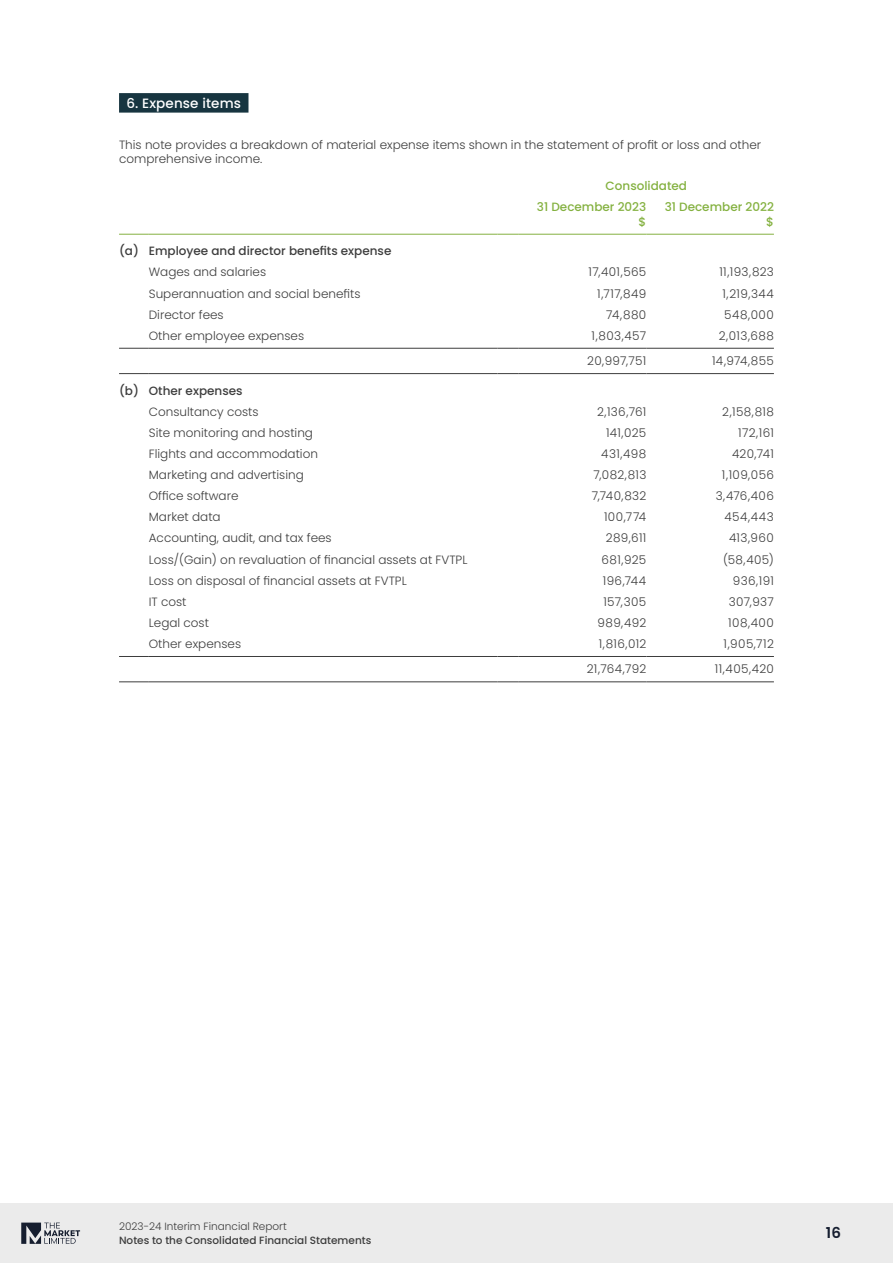
<style>
.page{position:relative;width:893px;height:1263px;background:#fff}
.page>*{position:absolute;margin:0;border:0;box-sizing:border-box;transform-origin:0 0}
.t1{font:600 15px "Poppins";color:#161e30}
.t2{font:500 13.5px "Poppins";letter-spacing:.01em;color:#fff}
.t3{font:300 12px/14.4px "Poppins";color:#3d3d3d}
.t4{font:500 12px "Poppins";color:#3d3d3d}
.t5{font:500 12px/21.1px "Poppins";color:#84b140}
.t6{font:500 10.5px "Poppins";color:#3d3d3d}
.t7{font:300 10.5px "Poppins";color:#3d3d3d}
</style>
<div class="page">
<div style="left:0;top:1203px;width:893px;height:60px;background:#ebebeb"></div>
<svg style="left:21px;top:1222px;width:59px;height:22px"></svg>
<hr style="left:119px;top:234px;width:30px;height:1px;background:#84b140">
<hr style="left:149px;top:234px;width:348px;height:1px;background:#84b140">
<svg style="left:497px;top:234px;width:22px;height:1px"></svg>
<hr style="left:519px;top:234px;width:127px;height:1px;background:#84b140">
<hr style="left:646px;top:234px;width:128px;height:1px;background:#84b140">
<hr style="left:119px;top:348px;width:30px;height:1px;background:#3d3d3d">
<hr style="left:149px;top:348px;width:348px;height:1px;background:#3d3d3d">
<svg style="left:497px;top:348px;width:22px;height:1px"></svg>
<hr style="left:519px;top:348px;width:127px;height:1px;background:#3d3d3d">
<hr style="left:646px;top:348px;width:128px;height:1px;background:#3d3d3d">
<hr style="left:119px;top:373px;width:30px;height:1px;background:#3d3d3d">
<hr style="left:149px;top:373px;width:348px;height:1px;background:#3d3d3d">
<svg style="left:497px;top:373px;width:22px;height:1px"></svg>
<hr style="left:519px;top:373px;width:127px;height:1px;background:#3d3d3d">
<hr style="left:646px;top:373px;width:128px;height:1px;background:#3d3d3d">
<hr style="left:119px;top:656px;width:30px;height:1px;background:#3d3d3d">
<hr style="left:149px;top:656px;width:348px;height:1px;background:#3d3d3d">
<svg style="left:497px;top:656px;width:22px;height:1px"></svg>
<hr style="left:519px;top:656px;width:127px;height:1px;background:#3d3d3d">
<hr style="left:646px;top:656px;width:128px;height:1px;background:#3d3d3d">
<hr style="left:119px;top:681px;width:30px;height:1px;background:#3d3d3d">
<hr style="left:149px;top:681px;width:348px;height:1px;background:#3d3d3d">
<svg style="left:497px;top:681px;width:22px;height:1px"></svg>
<hr style="left:519px;top:681px;width:127px;height:1px;background:#3d3d3d">
<hr style="left:646px;top:681px;width:128px;height:1px;background:#3d3d3d">
<div style="left:119px;top:93px;width:129px;height:20px;background:#173540"></div>
<p class="t2" style="left:126px;top:95px;width:116px">6. Expense items</p>
<p class="t3" style="left:119px;top:137px;width:644px">This note provides a breakdown of material expense items shown in the statement of profit or loss and other comprehensive income.</p>
<p class="t5" style="left:537px;top:175px;width:152px;text-indent:69px">Consolidated<br>31 December 2023</p>
<p class="t5" style="left:639px;top:211px;width:9px">$</p>
<p class="t5" style="left:665px;top:200px;width:111px;line-height:14.4px;text-align:right">31 December 2022 $</p>
<p class="t4" style="left:119px;top:244px;width:274px">(a) Employee and director benefits expense</p>
<p class="t3" style="left:149px;top:265px;width:119px">Wages and salaries</p>
<p class="t3" style="left:589px;top:265px;width:59px">17,401,565</p>
<p class="t3" style="left:719px;top:265px;width:56px">11,193,823</p>
<p class="t3" style="left:149px;top:286px;width:213px">Superannuation and social benefits</p>
<p class="t3" style="left:597px;top:286px;width:51px">1,717,849</p>
<p class="t3" style="left:722px;top:286px;width:53px">1,219,344</p>
<p class="t3" style="left:149px;top:307px;width:76px">Director fees</p>
<p class="t3" style="left:606px;top:307px;width:42px">74,880</p>
<p class="t3" style="left:724px;top:307px;width:51px">548,000</p>
<p class="t3" style="left:149px;top:328px;width:157px">Other employee expenses</p>
<p class="t3" style="left:591px;top:328px;width:56px">1,803,457</p>
<p class="t3" style="left:719px;top:328px;width:57px">2,013,688</p>
<p class="t3" style="left:587px;top:354px;width:61px">20,997,751</p>
<p class="t3" style="left:712px;top:354px;width:63px">14,974,855</p>
<p class="t4" style="left:119px;top:384px;width:125px">(b) Other expenses</p>
<p class="t3" style="left:149px;top:404px;width:111px">Consultancy costs</p>
<p class="t3" style="left:597px;top:404px;width:51px">2,136,761</p>
<p class="t3" style="left:722px;top:404px;width:53px">2,158,818</p>
<p class="t3" style="left:149px;top:426px;width:166px">Site monitoring and hosting</p>
<p class="t3" style="left:606px;top:426px;width:42px">141,025</p>
<p class="t3" style="left:738px;top:426px;width:37px">172,161</p>
<p class="t3" style="left:149px;top:447px;width:171px">Flights and accommodation</p>
<p class="t3" style="left:601px;top:447px;width:47px">431,498</p>
<p class="t3" style="left:732px;top:447px;width:43px">420,741</p>
<p class="t3" style="left:149px;top:468px;width:157px">Marketing and advertising</p>
<p class="t3" style="left:593px;top:468px;width:54px">7,082,813</p>
<p class="t3" style="left:722px;top:468px;width:53px">1,109,056</p>
<p class="t3" style="left:149px;top:489px;width:91px">Office software</p>
<p class="t3" style="left:592px;top:489px;width:56px">7,740,832</p>
<p class="t3" style="left:716px;top:489px;width:60px">3,476,406</p>
<p class="t3" style="left:149px;top:510px;width:73px">Market data</p>
<p class="t3" style="left:604px;top:510px;width:44px">100,774</p>
<p class="t3" style="left:724px;top:510px;width:51px">454,443</p>
<p class="t3" style="left:149px;top:531px;width:184px">Accounting, audit, and tax fees</p>
<p class="t3" style="left:606px;top:531px;width:42px">289,611</p>
<p class="t3" style="left:729px;top:531px;width:46px">413,960</p>
<p class="t3" style="left:149px;top:552px;width:320px">Loss/(Gain) on revaluation of financial assets at FVTPL</p>
<p class="t3" style="left:602px;top:552px;width:46px">681,925</p>
<p class="t3" style="left:723px;top:552px;width:52px">(58,405)</p>
<p class="t3" style="left:149px;top:573px;width:259px">Loss on disposal of financial assets at FVTPL</p>
<p class="t3" style="left:603px;top:573px;width:45px">196,744</p>
<p class="t3" style="left:733px;top:573px;width:42px">936,191</p>
<p class="t3" style="left:149px;top:594px;width:39px">IT cost</p>
<p class="t3" style="left:603px;top:594px;width:44px">157,305</p>
<p class="t3" style="left:729px;top:594px;width:47px">307,937</p>
<p class="t3" style="left:149px;top:616px;width:62px">Legal cost</p>
<p class="t3" style="left:598px;top:616px;width:50px">989,492</p>
<p class="t3" style="left:728px;top:616px;width:47px">108,400</p>
<p class="t3" style="left:149px;top:637px;width:94px">Other expenses</p>
<p class="t3" style="left:599px;top:637px;width:49px">1,816,012</p>
<p class="t3" style="left:723px;top:637px;width:52px">1,905,712</p>
<p class="t3" style="left:587px;top:662px;width:61px">21,764,792</p>
<p class="t3" style="left:715px;top:662px;width:61px">11,405,420</p>
<p class="t7" style="left:119px;top:1220px;width:169px">2023-24 Interim Financial Report</p>
<p class="t6" style="left:119px;top:1234px;width:254px">Notes to the Consolidated Financial Statements</p>
<p class="t1" style="left:826px;top:1224px;width:17px">16</p>
</div>
